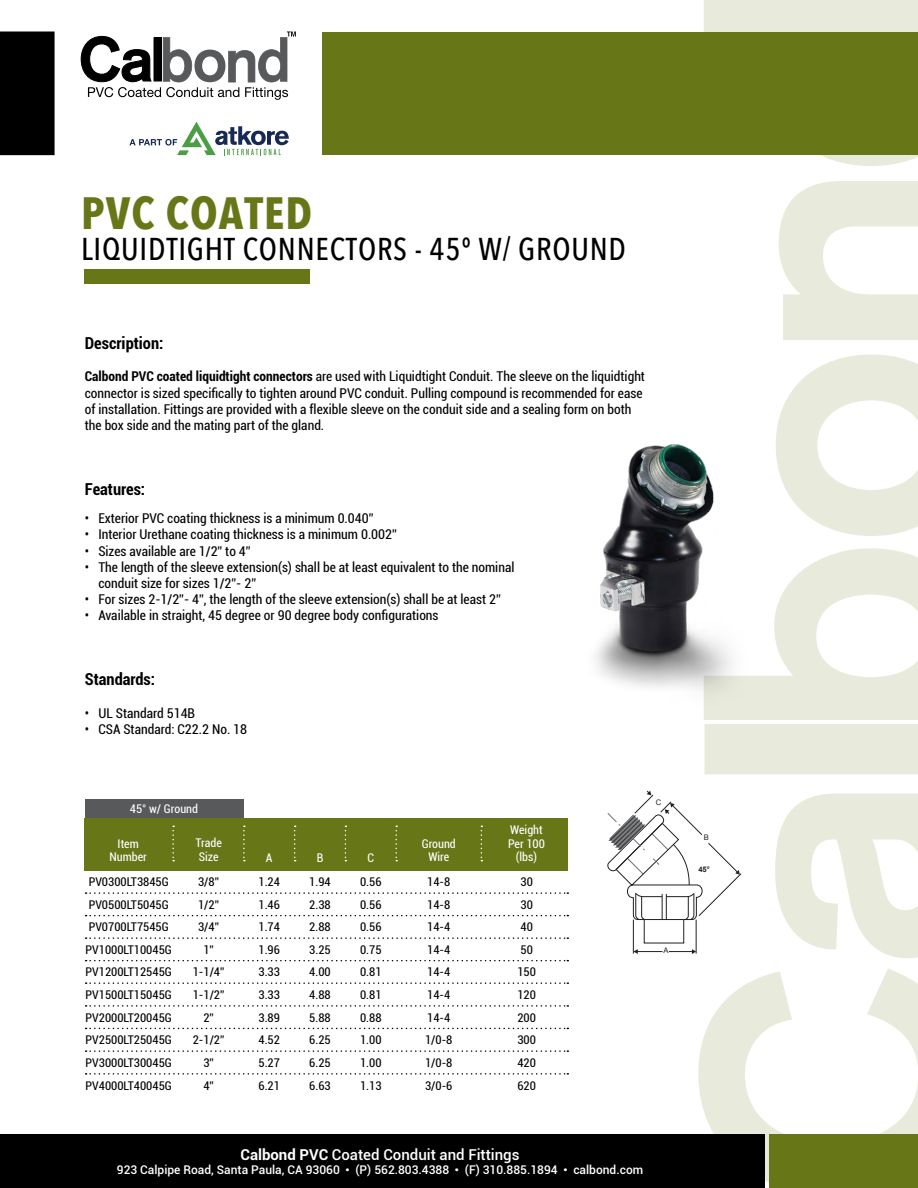
<style>
.page{position:relative;width:918px;height:1188px;background:#fff}
.page>*{position:absolute;margin:0;border:0;box-sizing:border-box;transform-origin:0 0}
.t1{font:700 45.15px "Avenir Next Condensed";letter-spacing:.025em;color:#677718}
.t2{font:500 31.5px "Avenir Next Condensed";letter-spacing:.025em;color:#000}
.t3{font:700 condensed 16.5px "Roboto";color:#000}
.t4{font:500 15px "Roboto";color:#fff}
.t5{font:condensed 13.5px/16.2px "Roboto";color:#000}
.t6{font:condensed 12px "Roboto";color:#000}
.t7{font:500 12px "Roboto";color:#fff}
.t8{font:condensed 12px "Roboto";color:#fff}
.t9{font:7.65px "Arial";color:#221f20}
.t10{font:700 7.65px "Arial";color:#221f20}
.s1{font-weight:700}
.s2{font-family:"Baron Neue";font-weight:900}
</style>
<div class="page">
<svg style="left:698px;top:968px;width:220px;height:220px"></svg>
<svg style="left:775px;top:793px;width:143px;height:165px"></svg>
<svg style="left:704px;top:0;width:214px;height:166px"></svg>
<svg style="left:779px;top:181px;width:139px;height:159px"></svg>
<svg style="left:776px;top:354px;width:142px;height:182px"></svg>
<svg style="left:704px;top:548px;width:214px;height:226px"></svg>
<div style="left:322px;top:32px;width:596px;height:123px;background:#677718"></div>
<div style="left:0;top:31px;width:55px;height:124px;background:#000"></div>
<svg style="left:81px;top:32px;width:215px;height:68px"></svg>
<svg style="left:129px;top:122px;width:160px;height:33px"></svg>
<div style="left:0;top:1134px;width:765px;height:54px;background:#000"></div>
<div style="left:770px;top:1134px;width:148px;height:54px;background:#677718"></div>
<div style="left:84px;top:269px;width:226px;height:15px;background:#677718"></div>
<div style="left:85px;top:818px;width:483px;height:53px;background:#677718"></div>
<svg style="left:172px;top:826px;width:2px;height:35px"></svg>
<svg style="left:243px;top:826px;width:2px;height:35px"></svg>
<svg style="left:294px;top:826px;width:2px;height:35px"></svg>
<svg style="left:345px;top:826px;width:1px;height:35px"></svg>
<svg style="left:395px;top:826px;width:2px;height:35px"></svg>
<svg style="left:481px;top:826px;width:1px;height:35px"></svg>
<svg style="left:86px;top:892px;width:482px;height:2px"></svg>
<svg style="left:86px;top:937px;width:482px;height:2px"></svg>
<svg style="left:86px;top:982px;width:482px;height:2px"></svg>
<svg style="left:86px;top:1028px;width:482px;height:1px"></svg>
<svg style="left:86px;top:1050px;width:482px;height:2px"></svg>
<svg style="left:86px;top:1073px;width:482px;height:2px"></svg>
<svg style="left:86px;top:915px;width:482px;height:1px"></svg>
<svg style="left:86px;top:960px;width:482px;height:1px"></svg>
<svg style="left:86px;top:1005px;width:482px;height:2px"></svg>
<div style="left:85px;top:800px;width:158px;height:18px;background:#58595b"></div>
<svg style="left:607px;top:790px;width:135px;height:164px"></svg>
<img style="left:595px;top:444px;width:163px;height:273px">
<p class="t1" style="left:81px;top:186px;width:233px">PVC COATED</p>
<p class="t2" style="left:81px;top:230px;width:547px">LIQUIDTIGHT CONNECTORS - 45º W/ GROUND</p>
<p class="t3" style="left:85px;top:332px;width:80px">Description:</p>
<p class="t5" style="left:85px;top:368px;width:562px"><span class="s1">Calbond PVC coated liquidtight connectors</span> are used with Liquidtight Conduit. The sleeve on the liquidtight connector is sized specifically to tighten around PVC conduit. Pulling compound is recommended for ease of installation. Fittings are provided with a flexible sleeve on the conduit side and a sealing form on both the box side and the mating part of the gland.</p>
<p class="t3" style="left:85px;top:478px;width:62px">Features:</p>
<p class="t5" style="left:85px;top:510px;width:290px">• Exterior PVC coating thickness is a minimum 0.040”</p>
<p class="t5" style="left:85px;top:526px;width:314px">• Interior Urethane coating thickness is a minimum 0.002”</p>
<p class="t5" style="left:85px;top:542px;width:167px">• Sizes available are 1/2” to 4”</p>
<p class="t5" style="left:98px;top:558px;width:418px;text-indent:-14px">• The length of the sleeve extension(s) shall be at least equivalent to the nominal conduit size for sizes 1/2”- 2”</p>
<p class="t5" style="left:85px;top:591px;width:417px">• For sizes 2-1/2”- 4”, the length of the sleeve extension(s) shall be at least 2”</p>
<p class="t5" style="left:85px;top:607px;width:355px">• Available in straight, 45 degree or 90 degree body configurations</p>
<p class="t3" style="left:85px;top:668px;width:72px">Standards:</p>
<p class="t5" style="left:85px;top:704px;width:112px">• UL Standard 514B</p>
<p class="t5" style="left:85px;top:721px;width:164px">• CSA Standard: C22.2 No. 18</p>
<p class="t8" style="left:130px;top:801px;width:70px">45° w/ Ground</p>
<p class="t9" style="left:656px;top:797px;width:7px">C</p>
<p class="t8" style="left:118px;top:835px;width:23px">Item</p>
<p class="t8" style="left:110px;top:849px;width:39px">Number</p>
<p class="t6" style="left:89px;top:874px;width:82px">PV0300LT3845G</p>
<p class="t6" style="left:89px;top:896px;width:82px">PV0500LT5045G</p>
<p class="t6" style="left:89px;top:919px;width:82px">PV0700LT7545G</p>
<p class="t6" style="left:86px;top:941px;width:88px">PV1000LT10045G</p>
<p class="t6" style="left:86px;top:986px;width:88px">PV1500LT15045G</p>
<p class="t6" style="left:86px;top:1009px;width:88px">PV2000LT20045G</p>
<p class="t6" style="left:86px;top:1054px;width:88px">PV3000LT30045G</p>
<p class="t6" style="left:86px;top:1077px;width:88px">PV4000LT40045G</p>
<p class="t6" style="left:86px;top:964px;width:88px">PV1200LT12545G</p>
<p class="t6" style="left:86px;top:1032px;width:88px">PV2500LT25045G</p>
<p class="t8" style="left:196px;top:834px;width:28px">Trade</p>
<p class="t8" style="left:199px;top:848px;width:21px">Size</p>
<p class="t6" style="left:198px;top:874px;width:22px">3/8”</p>
<p class="t6" style="left:198px;top:896px;width:22px">1/2”</p>
<p class="t6" style="left:198px;top:919px;width:22px">3/4”</p>
<p class="t6" style="left:203px;top:941px;width:12px">1”</p>
<p class="t6" style="left:193px;top:964px;width:33px">1-1/4”</p>
<p class="t6" style="left:203px;top:1009px;width:12px">2”</p>
<p class="t6" style="left:193px;top:1032px;width:33px">2-1/2”</p>
<p class="t6" style="left:193px;top:986px;width:33px">1-1/2”</p>
<p class="t6" style="left:203px;top:1054px;width:12px">3”</p>
<p class="t6" style="left:203px;top:1077px;width:12px">4”</p>
<p class="t8" style="left:510px;top:822px;width:34px">Weight</p>
<p class="t8" style="left:508px;top:835px;width:38px">Per 100</p>
<p class="t8" style="left:422px;top:835px;width:36px">Ground</p>
<p class="t8" style="left:428px;top:849px;width:22px">Wire</p>
<p class="t6" style="left:427px;top:874px;width:25px">14-8</p>
<p class="t6" style="left:427px;top:896px;width:25px">14-8</p>
<p class="t6" style="left:427px;top:941px;width:25px">14-4</p>
<p class="t6" style="left:427px;top:986px;width:25px">14-4</p>
<p class="t6" style="left:425px;top:1032px;width:29px">1/0-8</p>
<p class="t6" style="left:425px;top:1054px;width:29px">1/0-8</p>
<p class="t6" style="left:425px;top:1077px;width:29px">3/0-6</p>
<p class="t8" style="left:266px;top:849px;width:8px">A</p>
<p class="t8" style="left:317px;top:849px;width:8px">B</p>
<p class="t8" style="left:368px;top:849px;width:8px">C</p>
<p class="t8" style="left:516px;top:849px;width:23px">(lbs)</p>
<p class="t6" style="left:259px;top:874px;width:23px">1.24</p>
<p class="t6" style="left:309px;top:874px;width:23px">1.94</p>
<p class="t6" style="left:360px;top:874px;width:23px">0.56</p>
<p class="t6" style="left:520px;top:874px;width:14px">30</p>
<p class="t6" style="left:259px;top:896px;width:23px">1.46</p>
<p class="t6" style="left:259px;top:941px;width:23px">1.96</p>
<p class="t6" style="left:259px;top:986px;width:23px">3.33</p>
<p class="t6" style="left:259px;top:1032px;width:23px">4.52</p>
<p class="t6" style="left:259px;top:1054px;width:23px">5.27</p>
<p class="t6" style="left:259px;top:1077px;width:23px">6.21</p>
<p class="t6" style="left:309px;top:896px;width:23px">2.38</p>
<p class="t6" style="left:360px;top:896px;width:23px">0.56</p>
<p class="t6" style="left:520px;top:896px;width:14px">30</p>
<p class="t6" style="left:309px;top:941px;width:23px">3.25</p>
<p class="t6" style="left:360px;top:941px;width:23px">0.75</p>
<p class="t6" style="left:520px;top:941px;width:14px">50</p>
<p class="t6" style="left:360px;top:986px;width:23px">0.81</p>
<p class="t6" style="left:360px;top:1032px;width:23px">1.00</p>
<p class="t6" style="left:360px;top:1054px;width:23px">1.00</p>
<p class="t6" style="left:360px;top:1077px;width:23px">1.13</p>
<p class="t6" style="left:259px;top:919px;width:23px">1.74</p>
<p class="t6" style="left:259px;top:964px;width:23px">3.33</p>
<p class="t6" style="left:259px;top:1009px;width:23px">3.89</p>
<p class="t6" style="left:309px;top:919px;width:23px">2.88</p>
<p class="t6" style="left:360px;top:919px;width:23px">0.56</p>
<p class="t6" style="left:520px;top:919px;width:14px">40</p>
<p class="t6" style="left:360px;top:964px;width:23px">0.81</p>
<p class="t6" style="left:360px;top:1009px;width:23px">0.88</p>
<p class="t6" style="left:427px;top:919px;width:25px">14-4</p>
<p class="t6" style="left:427px;top:964px;width:25px">14-4</p>
<p class="t6" style="left:427px;top:1009px;width:25px">14-4</p>
<p class="t6" style="left:309px;top:964px;width:23px">4.00</p>
<p class="t6" style="left:309px;top:1009px;width:23px">5.88</p>
<p class="t6" style="left:517px;top:964px;width:20px">150</p>
<p class="t6" style="left:517px;top:1009px;width:20px">200</p>
<p class="t6" style="left:309px;top:986px;width:23px">4.88</p>
<p class="t6" style="left:309px;top:1032px;width:23px">6.25</p>
<p class="t6" style="left:309px;top:1054px;width:23px">6.25</p>
<p class="t6" style="left:309px;top:1077px;width:23px">6.63</p>
<p class="t6" style="left:517px;top:986px;width:20px">120</p>
<p class="t6" style="left:517px;top:1032px;width:20px">300</p>
<p class="t6" style="left:517px;top:1054px;width:20px">420</p>
<p class="t6" style="left:517px;top:1077px;width:20px">620</p>
<p class="t9" style="left:663px;top:945px;width:7px">A</p>
<p class="t4" style="left:240px;top:1144px;width:281px"><span class="s1">Calbond PVC</span> Coated Conduit and Fittings</p>
<p class="t7" style="left:117px;top:1161px;width:528px">923 Calpipe Road, Santa Paula, CA 93060 <span class="s2">•</span> (P) 562.803.4388 <span class="s2">•</span> (F) 310.885.1894 <span class="s2">•</span> calbond.com</p>
<p class="t9" style="left:704px;top:833px;width:7px">B</p>
<p class="t10" style="left:698px;top:864px;width:13px">45°</p>
</div>
